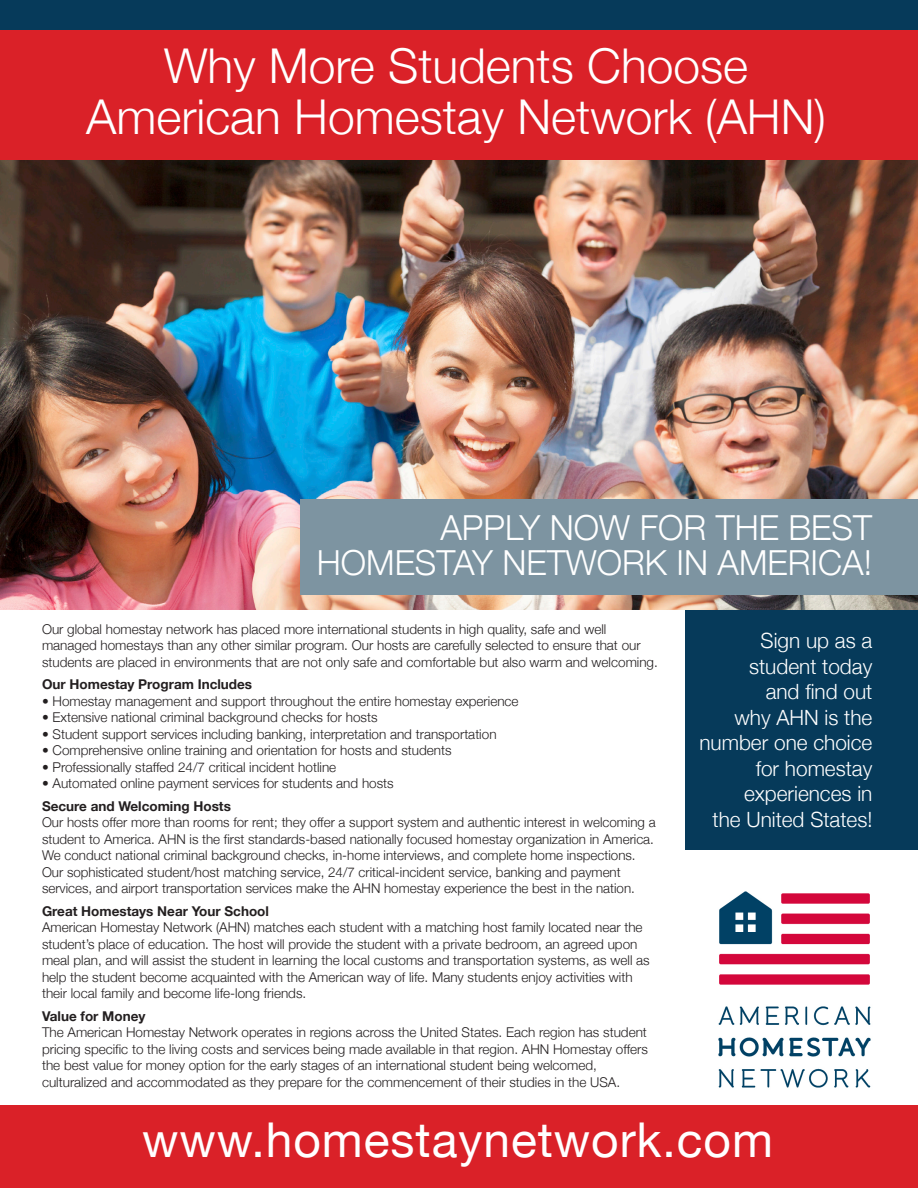
<style>
.page{position:relative;width:918px;height:1188px;background:#fff}
.page>*{position:absolute;margin:0;border:0;box-sizing:border-box;transform-origin:0 0}
.t1{font:300 48px/51px "Helvetica Neue";color:#fff;text-align:center}
.t2{font:48px "Helvetica Neue";letter-spacing:.02em;color:#fff}
.t3{font:300 34.5px/34.5px "Helvetica Neue";color:#fff;text-align:right}
.t4{font:300 21px/25.5px "Helvetica Neue";color:#fff;text-align:right}
.t5{font:300 13.5px/16.5px "Helvetica Neue";color:#231f20}
.t6{font:700 13.5px "Helvetica Neue";color:#231f20}
</style>
<div class="page">
<img style="left:0;top:160px;width:918px;height:450px">
<div style="left:0;top:0;width:918px;height:41px;background:#063a5a"></div>
<div style="left:0;top:1105px;width:918px;height:83px;background:#da2128"></div>
<div style="left:0;top:31px;width:918px;height:129px;background:#da2128"></div>
<img style="left:718px;top:891px;width:153px;height:197px">
<div style="left:301px;top:500px;width:617px;height:95px;background:#7d94a1"></div>
<div style="left:685px;top:610px;width:233px;height:240px;background:#063a5a"></div>
<h1 class="t1" style="left:86px;top:39px;width:741px">Why More Students Choose<br>American Homestay Network (AHN)</h1>
<h2 class="t3" style="left:317px;top:510px;width:557px">APPLY NOW FOR THE BEST<br>HOMESTAY NETWORK IN AMERICA!</h2>
<p class="t5" style="left:42px;top:620px;width:617px">Our global homestay network has placed more international students in high quality, safe and well managed homestays than any other similar program. Our hosts are carefully selected to ensure that our students are placed in environments that are not only safe and comfortable but also warm and welcoming.</p>
<p class="t6" style="left:42px;top:676px;width:212px">Our Homestay Program Includes</p>
<p class="t5" style="left:42px;top:692px;width:478px">• Homestay management and support throughout the entire homestay experience</p>
<p class="t5" style="left:42px;top:709px;width:337px">• Extensive national criminal background checks for hosts</p>
<p class="t5" style="left:42px;top:725px;width:456px">• Student support services including banking, interpretation and transportation</p>
<p class="t5" style="left:42px;top:742px;width:411px">• Comprehensive online training and orientation for hosts and students</p>
<p class="t5" style="left:42px;top:758px;width:296px">• Professionally staffed 24/7 critical incident hotline</p>
<p class="t5" style="left:42px;top:775px;width:353px">• Automated online payment services for students and hosts</p>
<p class="t6" style="left:42px;top:798px;width:190px">Secure and Welcoming Hosts</p>
<p class="t5" style="left:42px;top:814px;width:615px">Our hosts offer more than rooms for rent; they offer a support system and authentic interest in welcoming a student to America. AHN is the first standards-based nationally focused homestay organization in America.<br>We conduct national criminal background checks, in-home interviews, and complete home inspections.<br>Our sophisticated student/host matching service, 24/7 critical-incident service, banking and payment services, and airport transportation services make the AHN homestay experience the best in the nation.</p>
<p class="t6" style="left:42px;top:903px;width:229px">Great Homestays Near Your School</p>
<p class="t5" style="left:42px;top:919px;width:609px">American Homestay Network (AHN) matches each student with a matching host family located near the student’s place of education. The host will provide the student with a private bedroom, an agreed upon meal plan, and will assist the student in learning the local customs and transportation systems, as well as help the student become acquainted with the American way of life. Many students enjoy activities with their local family and become life-long friends.</p>
<p class="t6" style="left:42px;top:1008px;width:105px">Value for Money</p>
<p class="t5" style="left:42px;top:1024px;width:607px">The American Homestay Network operates in regions across the United States. Each region has student pricing specific to the living costs and services being made available in that region. AHN Homestay offers the best value for money option for the early stages of an international student being welcomed, culturalized and accommodated as they prepare for the commencement of their studies in the USA.</p>
<h3 class="t4" style="left:699px;top:627px;width:174px">Sign up as a student today<br>and find out<br>why AHN is the number one choice for homestay experiences in<br>the United States!</h3>
<h1 class="t2" style="left:142px;top:1112px;width:632px">www.homestaynetwork.com</h1>
</div>
